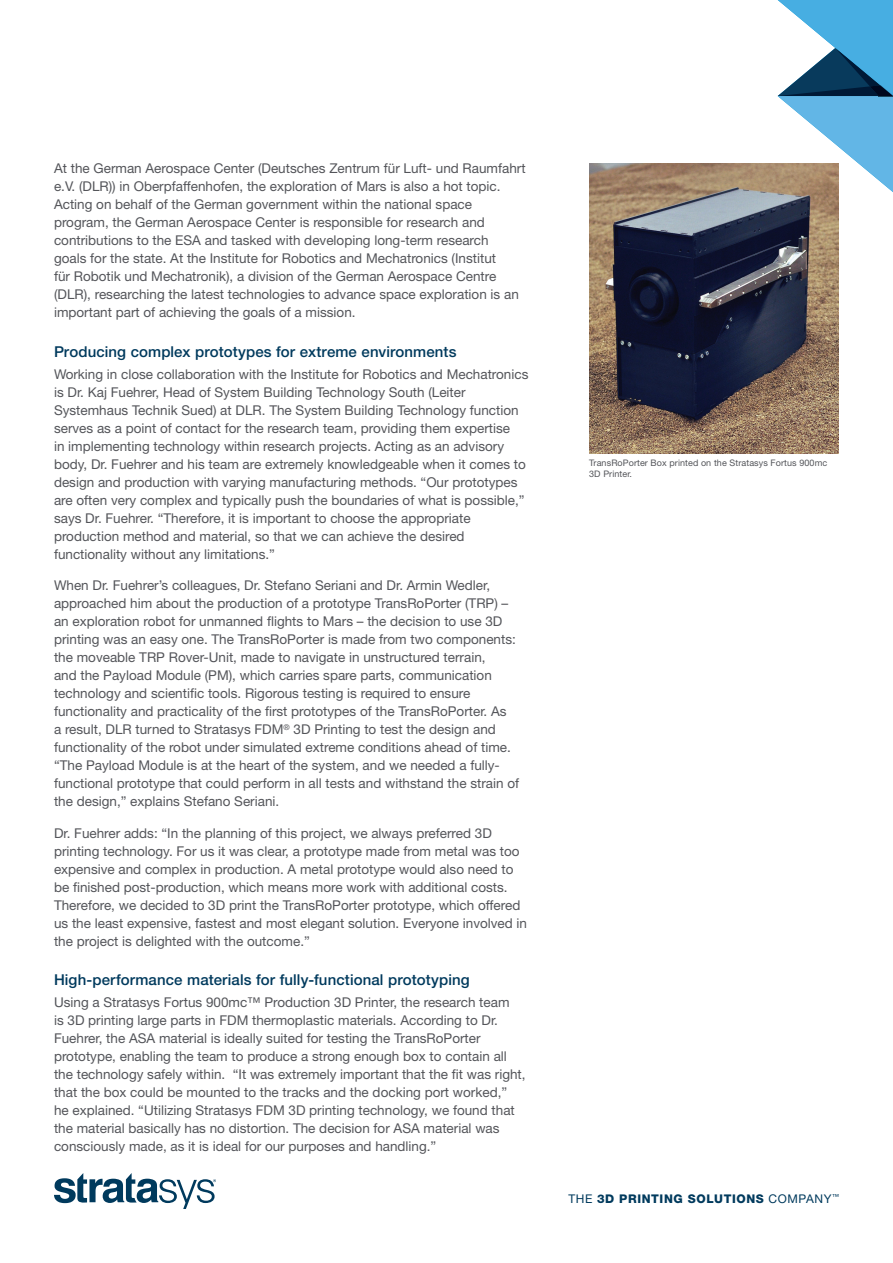
<style>
.page{position:relative;width:893px;height:1263px;background:#fff}
.page>*{position:absolute;margin:0;border:0;box-sizing:border-box;transform-origin:0 0}
.CONT_-_Para_Subhead{font:500 15px "Helvetica Neue LT Std";letter-spacing:.005em;color:#003a5d}
.CONT_-_Body{font:13.5px/18px "Helvetica Neue LT Std";color:#54555a}
.t1{font:800 12px "Helvetica Neue LT Std";letter-spacing:.05em;color:#003a5d}
.CONT_-_Image_Caption{font:9px/10.5px "Helvetica Neue LT Std";letter-spacing:.01em;color:#54555a}
.s1{font-weight:400}
</style>
<div class="page">
<svg style="left:778px;top:0;width:115px;height:192px"></svg>
<svg style="left:54px;top:1173px;width:162px;height:36px"></svg>
<img style="left:589px;top:164px;width:250px;height:289px">
<p class="CONT_-_Body" style="left:54px;top:159px;width:473px">At the German Aerospace Center (Deutsches Zentrum für Luft- und Raumfahrt e.V. (DLR)) in Oberpfaffenhofen, the exploration of Mars is also a hot topic.<br>Acting on behalf of the German government within the national space program, the German Aerospace Center is responsible for research and contributions to the ESA and tasked with developing long-term research<br>goals for the state. At the Institute for Robotics and Mechatronics (Institut<br>für Robotik und Mechatronik), a division of the German Aerospace Centre (DLR), researching the latest technologies to advance space exploration is an important part of achieving the goals of a mission.</p>
<p class="CONT_-_Para_Subhead" style="left:54px;top:343px;width:404px">Producing complex prototypes for extreme environments</p>
<p class="CONT_-_Body" style="left:54px;top:365px;width:476px">Working in close collaboration with the Institute for Robotics and Mechatronics is Dr. Kaj Fuehrer, Head of System Building Technology South (Leiter Systemhaus Technik Sued) at DLR. The System Building Technology function serves as a point of contact for the research team, providing them expertise<br>in implementing technology within research projects. Acting as an advisory body, Dr. Fuehrer and his team are extremely knowledgeable when it comes to design and production with varying manufacturing methods. “Our prototypes are often very complex and typically push the boundaries of what is possible,” says Dr. Fuehrer. “Therefore, it is important to choose the appropriate production method and material, so that we can achieve the desired functionality without any limitations.”</p>
<p class="CONT_-_Body" style="left:54px;top:576px;width:467px">When Dr. Fuehrer’s colleagues, Dr. Stefano Seriani and Dr. Armin Wedler, approached him about the production of a prototype TransRoPorter (TRP) – an exploration robot for unmanned flights to Mars – the decision to use 3D printing was an easy one. The TransRoPorter is made from two components: the moveable TRP Rover-Unit, made to navigate in unstructured terrain,<br>and the Payload Module (PM), which carries spare parts, communication technology and scientific tools. Rigorous testing is required to ensure functionality and practicality of the first prototypes of the TransRoPorter. As<br>a result, DLR turned to Stratasys FDM<sup>®</sup> 3D Printing to test the design and functionality of the robot under simulated extreme conditions ahead of time. “The Payload Module is at the heart of the system, and we needed a fully&shy;functional prototype that could perform in all tests and withstand the strain of the design,” explains Stefano Seriani.</p>
<p class="CONT_-_Body" style="left:54px;top:824px;width:475px">Dr. Fuehrer adds: “In the planning of this project, we always preferred 3D printing technology. For us it was clear, a prototype made from metal was too expensive and complex in production. A metal prototype would also need to be finished post-production, which means more work with additional costs.<br>Therefore, we decided to 3D print the TransRoPorter prototype, which offered us the least expensive, fastest and most elegant solution. Everyone involved in the project is delighted with the outcome.”</p>
<p class="CONT_-_Para_Subhead" style="left:54px;top:971px;width:417px">High-performance materials for fully-functional prototyping</p>
<p class="CONT_-_Body" style="left:54px;top:993px;width:473px">Using a Stratasys Fortus 900mc™ Production 3D Printer, the research team<br>is 3D printing large parts in FDM thermoplastic materials. According to Dr.<br>Fuehrer, the ASA material is ideally suited for testing the TransRoPorter prototype, enabling the team to produce a strong enough box to contain all the technology safely within. “It was extremely important that the fit was right, that the box could be mounted to the tracks and the docking port worked,”<br>he explained. “Utilizing Stratasys FDM 3D printing technology, we found that the material basically has no distortion. The decision for ASA material was consciously made, as it is ideal for our purposes and handling.”</p>
<p class="CONT_-_Image_Caption" style="left:589px;top:458px;width:240px">TransRoPorter Box printed on the Stratasys Fortus 900mc<br>3D Printer.</p>
<p class="t1" style="left:568px;top:1192px;width:272px"><span class="s1">THE</span> 3D PRINTING SOLUTIONS <span class="s1">COMPANY</span><sup>™</sup></p>
</div>
